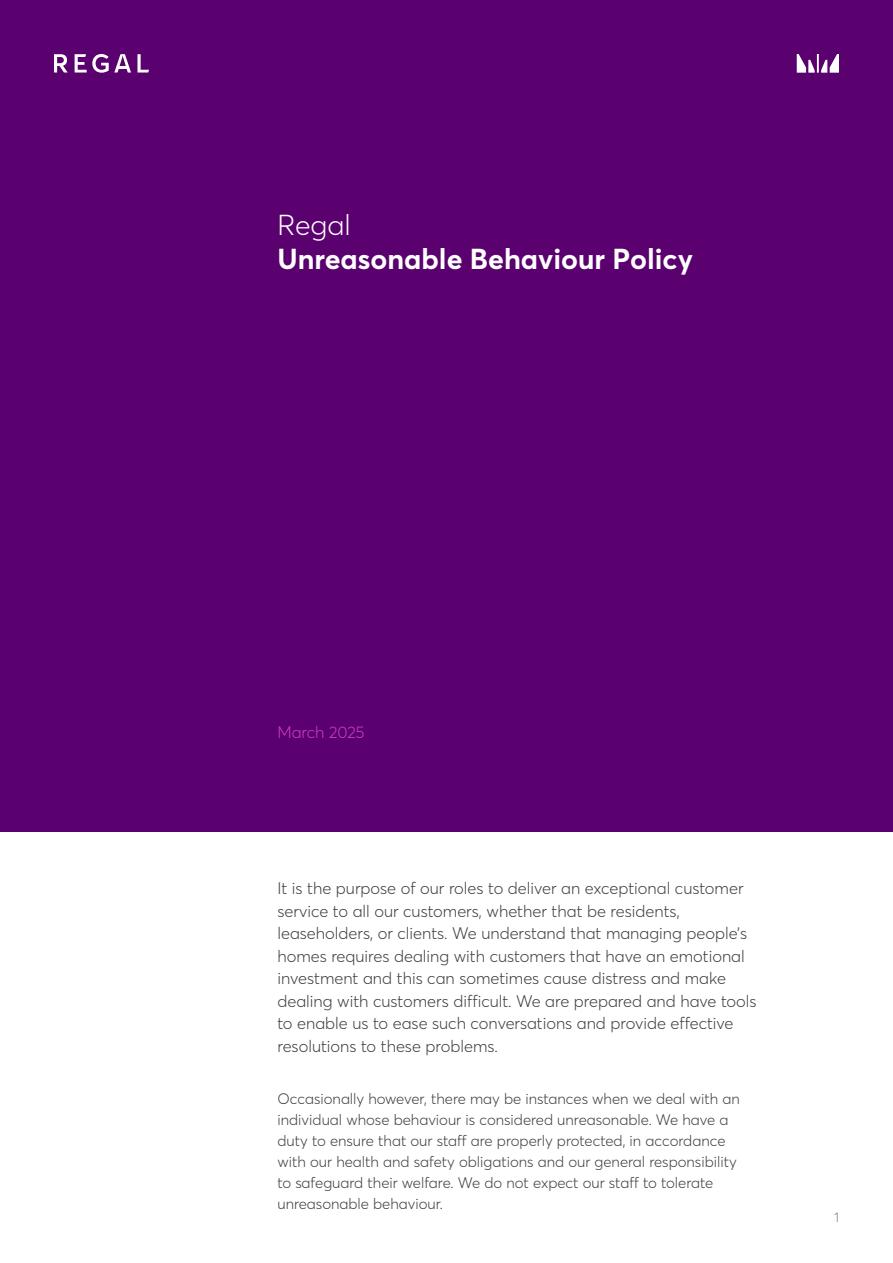
<style>
.page{position:relative;width:893px;height:1263px;background:#fff}
.page>*{position:absolute;margin:0;border:0;box-sizing:border-box;transform-origin:0 0}
.t1{font:700 28.5px "Averta Std";color:#fff}
.t2{font:300 28.5px "Averta Std";color:#fff}
.t3{font:300 16.5px/22.5px "Averta Std";color:#3d3d3c}
.t4{font:300 16.5px "Averta Std";color:#cb3fc3}
.t5{font:300 15px/21px "Averta Std";color:#3d3d3c}
.t6{font:100 13.5px "Averta Std";color:#3d3d3c}
</style>
<div class="page">
<div style="left:0;top:0;width:893px;height:831px;background:#5a006f"></div>
<svg style="left:797px;top:54px;width:42px;height:19px"></svg>
<svg style="left:54px;top:54px;width:14px;height:19px"></svg>
<svg style="left:137px;top:54px;width:12px;height:19px"></svg>
<svg style="left:75px;top:54px;width:56px;height:19px"></svg>
<h1 class="t2" style="left:277px;top:205px;width:75px">Regal</h1>
<h1 class="t1" style="left:277px;top:239px;width:417px">Unreasonable Behaviour Policy</h1>
<p class="t4" style="left:277px;top:721px;width:89px">March 2025</p>
<p class="t3" style="left:277px;top:876px;width:481px">It is the purpose of our roles to deliver an exceptional customer service to all our customers, whether that be residents, leaseholders, or clients. We understand that managing people’s homes requires dealing with customers that have an emotional investment and this can sometimes cause distress and make dealing with customers difficult. We are prepared and have tools to enable us to ease such conversations and provide effective resolutions to these problems.</p>
<p class="t5" style="left:277px;top:1088px;width:464px">Occasionally however, there may be instances when we deal with an individual whose behaviour is considered unreasonable. We have a duty to ensure that our staff are properly protected, in accordance with our health and safety obligations and our general responsibility to safeguard their welfare. We do not expect our staff to tolerate unreasonable behaviour.</p>
<p class="t6" style="left:834px;top:1208px;width:6px">1</p>
</div>
